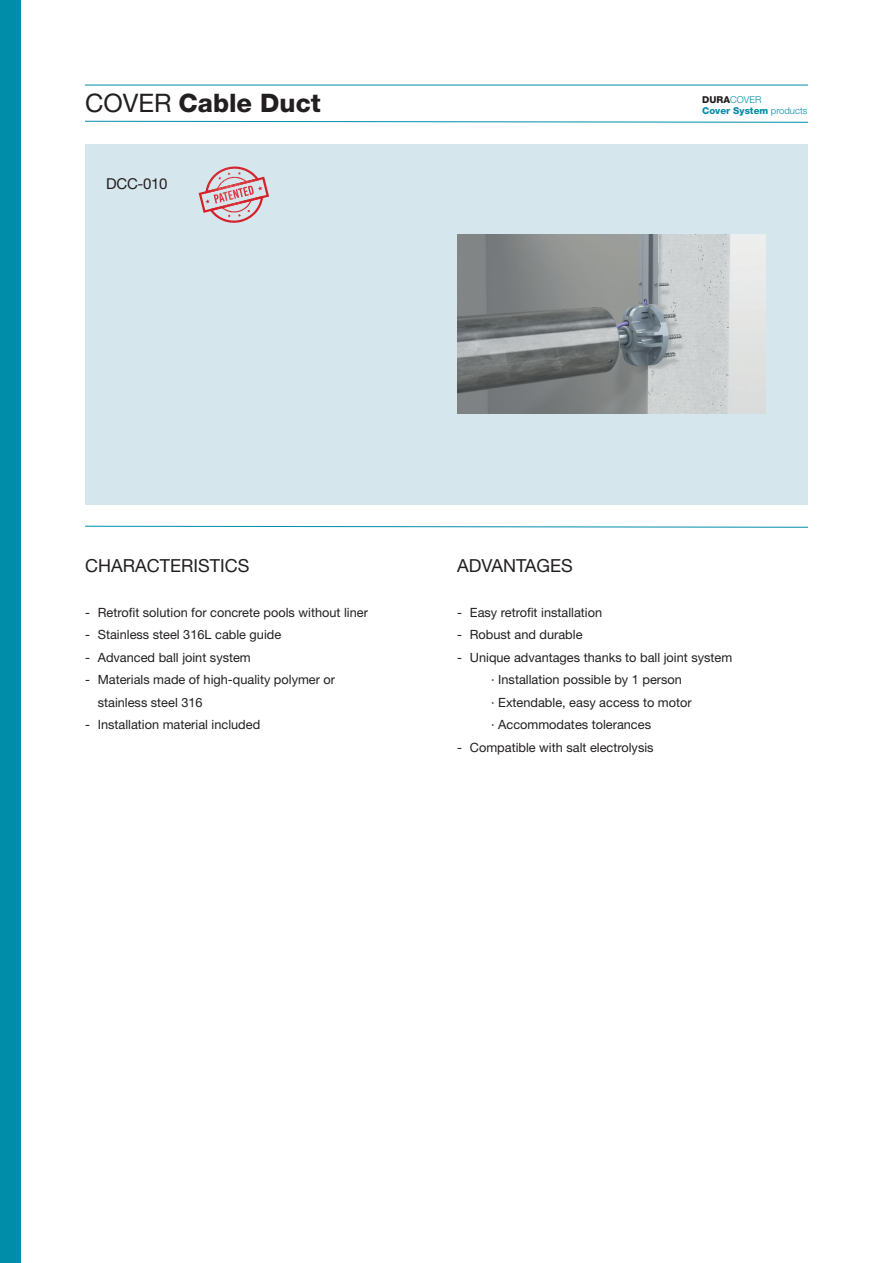
<style>
.page{position:relative;width:893px;height:1263px;background:#fff}
.page>*{position:absolute;margin:0;border:0;box-sizing:border-box;transform-origin:0 0}
.t1{font:800 25.5px "Helvetica Neue LT Std";color:#231f20}
.t2{font:18px "Helvetica Neue LT Std";color:#231f20}
.t3{font:15px "Helvetica Neue LT Std";letter-spacing:-.02em;color:#231f20}
.t4{font:12.75px/22.5px "Helvetica Neue LT Std";color:#231f20}
.t5{font:800 9.45px "Helvetica Neue LT Std";color:#008da9}
.t6{font:300 9.45px "Helvetica Neue LT Std";color:#008da9}
.s1{font-weight:400}
.s2{font-weight:800;color:#231f20}
.s3{font-weight:300}
</style>
<div class="page">
<svg style="left:85px;top:120px;width:723px;height:3px"></svg>
<hr style="left:85px;top:85px;width:723px;height:1px;background:#008da9">
<div style="left:0;top:0;width:21px;height:1263px;background:#008da9"></div>
<svg style="left:85px;top:525px;width:723px;height:3px"></svg>
<div style="left:85px;top:144px;width:723px;height:360px;background:#d5e6ed"></div>
<img style="left:457px;top:234px;width:308px;height:179px">
<svg style="left:199px;top:166px;width:70px;height:57px"></svg>
<h1 class="t1" style="left:85px;top:88px;width:237px"><span class="s1">COVER</span> Cable Duct</h1>
<p class="t3" style="left:106px;top:175px;width:63px">DCC-010</p>
<p class="t6" style="left:702px;top:93px;width:61px"><span class="s2">DURA</span>COVER</p>
<p class="t5" style="left:702px;top:105px;width:107px">Cover System <span class="s3">products</span></p>
<h2 class="t2" style="left:85px;top:554px;width:166px">CHARACTERISTICS</h2>
<p class="t4" style="left:85px;top:601px;width:284px">- Retrofit solution for concrete pools without liner</p>
<p class="t4" style="left:85px;top:623px;width:198px">- Stainless steel 316L cable guide</p>
<p class="t4" style="left:85px;top:646px;width:167px">- Advanced ball joint system</p>
<p class="t4" style="left:98px;top:668px;width:239px;text-indent:-13px">- Materials made of high-quality polymer or stainless steel 316</p>
<p class="t4" style="left:85px;top:713px;width:177px">- Installation material included</p>
<h2 class="t2" style="left:457px;top:554px;width:117px">ADVANTAGES</h2>
<p class="t4" style="left:457px;top:601px;width:146px">- Easy retrofit installation</p>
<p class="t4" style="left:457px;top:623px;width:127px">- Robust and durable</p>
<p class="t4" style="left:491px;top:646px;width:243px;text-indent:-34px">- Unique advantages thanks to ball joint system · Installation possible by 1 person<br>· Extendable, easy access to motor<br>· Accommodates tolerances</p>
<p class="t4" style="left:457px;top:736px;width:198px">- Compatible with salt electrolysis</p>
</div>
